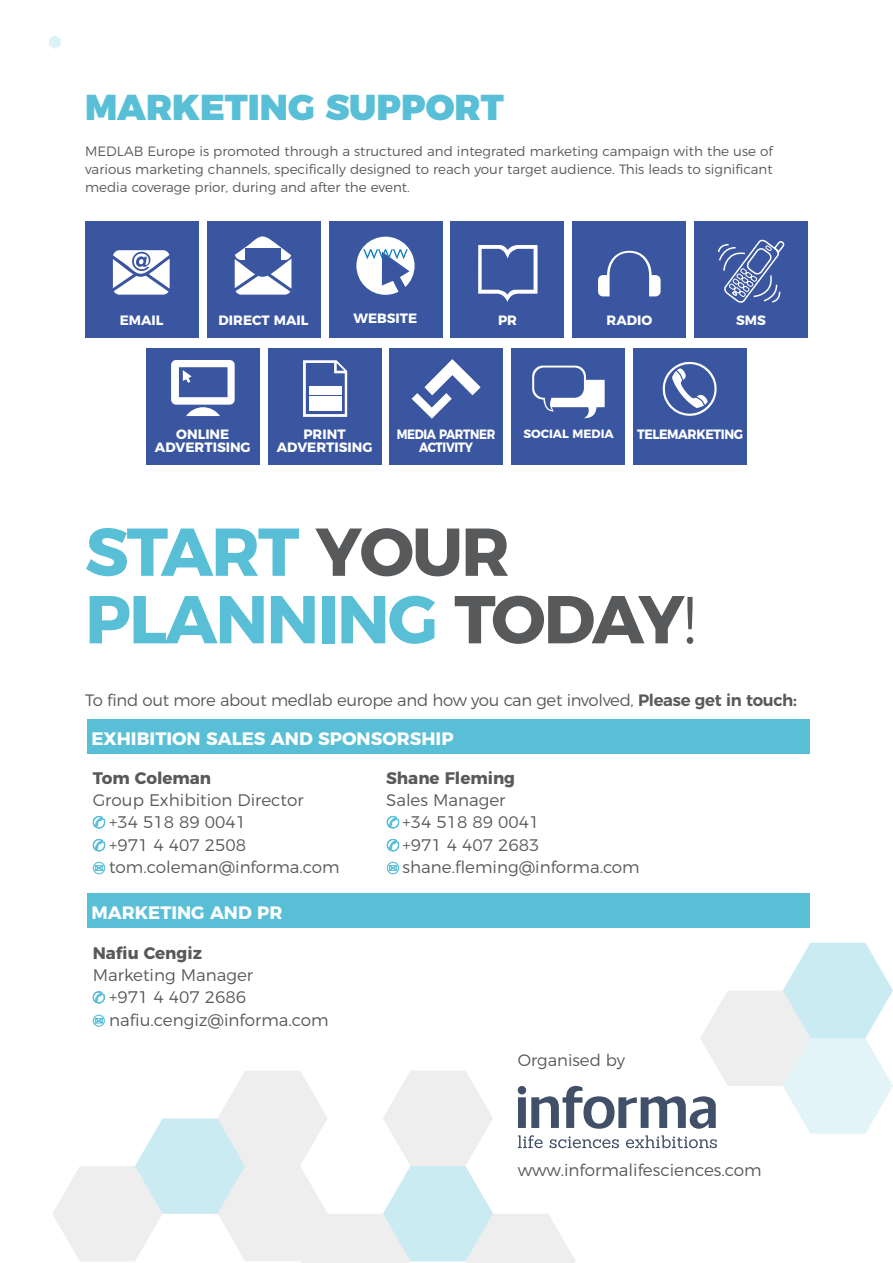
<style>
.page{position:relative;width:893px;height:1263px;background:#fff}
.page>*{position:absolute;margin:0;border:0;box-sizing:border-box;transform-origin:0 0}
.t1{font:700 67.5px/67.5px "Montserrat";letter-spacing:-.03em;color:#59bfd6}
.t2{font:900 36px "Montserrat";color:#59bfd6}
.t3{font:700 18px "Montserrat";color:#fff}
.t4{font:300 16.8px/22.4px "Montserrat";color:#58595b}
.t5{font:700 16.8px "Montserrat";color:#58595b}
.t6{font:300 16.5px "Montserrat";letter-spacing:-.02em;color:#58595b}
.t7{font:300 16.5px "Montserrat";color:#58595b}
.t8{font:300 13.5px/18px "Montserrat";color:#58595b;text-align:justify}
.t9{font:700 13.5px/13.5px "Montserrat";color:#fff;text-align:center}
.t10{font:700 13.5px/13.5px "Montserrat";letter-spacing:-.03em;color:#fff;text-align:center;scale:.88 1}
.t11{font:700 13.5px "Montserrat";letter-spacing:-.03em;color:#fff;scale:.93 1}
.t12{font:700 12px "Montserrat";color:#fff}
.s1{color:#58595b}
.s2{font-weight:300;color:#58595b}
.s3{font-weight:600}
</style>
<div class="page">
<div style="left:87px;top:720px;width:723px;height:34px;background:#59bfd6"></div>
<div style="left:87px;top:893px;width:723px;height:34px;background:#59bfd6"></div>
<div style="left:387px;top:862px;width:12px;height:12px;border:1px solid #5bbfd6;border-radius:50%"></div>
<svg style="left:388px;top:865px;width:10px;height:6px"></svg>
<svg style="left:386px;top:815px;width:14px;height:14px"></svg>
<svg style="left:386px;top:838px;width:14px;height:14px"></svg>
<div style="left:93px;top:862px;width:12px;height:12px;border:1px solid #5bbfd6;border-radius:50%"></div>
<svg style="left:94px;top:865px;width:10px;height:6px"></svg>
<svg style="left:92px;top:815px;width:14px;height:14px"></svg>
<svg style="left:92px;top:838px;width:14px;height:14px"></svg>
<div style="left:85px;top:221px;width:113px;height:117px;background:#3a56a0"></div>
<div style="left:207px;top:221px;width:113px;height:117px;background:#3a56a0"></div>
<div style="left:451px;top:221px;width:113px;height:117px;background:#3a56a0"></div>
<div style="left:573px;top:221px;width:113px;height:117px;background:#3a56a0"></div>
<div style="left:329px;top:221px;width:113px;height:117px;background:#3a56a0"></div>
<div style="left:695px;top:221px;width:113px;height:117px;background:#3a56a0"></div>
<div style="left:268px;top:348px;width:113px;height:117px;background:#3a56a0"></div>
<div style="left:390px;top:348px;width:113px;height:117px;background:#3a56a0"></div>
<div style="left:146px;top:348px;width:113px;height:117px;background:#3a56a0"></div>
<div style="left:512px;top:348px;width:113px;height:117px;background:#3a56a0"></div>
<div style="left:634px;top:348px;width:113px;height:117px;background:#3a56a0"></div>
<svg style="left:53px;top:943px;width:840px;height:320px"></svg>
<svg style="left:49px;top:35px;width:12px;height:14px"></svg>
<svg style="left:113px;top:250px;width:57px;height:45px"></svg>
<svg style="left:235px;top:236px;width:56px;height:59px"></svg>
<svg style="left:356px;top:237px;width:59px;height:58px"></svg>
<svg style="left:478px;top:245px;width:59px;height:57px"></svg>
<svg style="left:598px;top:251px;width:63px;height:45px"></svg>
<svg style="left:717px;top:239px;width:68px;height:64px"></svg>
<svg style="left:171px;top:360px;width:64px;height:56px"></svg>
<svg style="left:303px;top:360px;width:44px;height:57px"></svg>
<div style="left:309px;top:396px;width:33px;height:14px;background:#fff"></div>
<div style="left:309px;top:386px;width:33px;height:9px;background:#fff"></div>
<svg style="left:412px;top:359px;width:69px;height:60px"></svg>
<svg style="left:532px;top:366px;width:73px;height:52px"></svg>
<svg style="left:662px;top:361px;width:55px;height:55px"></svg>
<h2 class="t2" style="left:85px;top:77px;width:420px">MARKETING SUPPORT</h2>
<p class="t8" style="left:85px;top:141px;width:689px">MEDLAB Europe is promoted through a structured and integrated marketing campaign with the use of various marketing channels, specifically designed to reach your target audience. This leads to significant media coverage prior, during and after the event.</p>
<p class="t9" style="left:120px;top:312px;width:45px">EMAIL</p>
<p class="t9" style="left:219px;top:312px;width:91px">DIRECT MAIL</p>
<p class="t9" style="left:353px;top:310px;width:65px">WEBSITE</p>
<p class="t9" style="left:498px;top:312px;width:20px">PR</p>
<p class="t9" style="left:607px;top:312px;width:47px">RADIO</p>
<p class="t9" style="left:736px;top:312px;width:31px">SMS</p>
<p class="t9" style="left:155px;top:426px;width:97px">ONLINE<br>ADVERTISING</p>
<p class="t12" style="left:523px;top:423px;width:92px">SOCIAL MEDIA</p>
<p class="t11" style="left:637px;top:423px;width:116px">TELEMARKETING</p>
<p class="t9" style="left:277px;top:426px;width:97px">PRINT<br>ADVERTISING</p>
<p class="t10" style="left:397px;top:426px;width:114px">MEDIA PARTNER<br>ACTIVITY</p>
<h1 class="t1" style="left:85px;top:513px;width:613px">START <span class="s1">YOUR<br></span>PLANNING <span class="s1">TODAY</span><span class="s2">!</span></h1>
<p class="t6" style="left:85px;top:687px;width:713px">To find out more about medlab europe and how you can get involved, <span class="s3">Please get in touch:</span></p>
<h3 class="t3" style="left:91px;top:724px;width:364px">EXHIBITION SALES AND SPONSORSHIP</h3>
<p class="t5" style="left:93px;top:764px;width:120px">Tom Coleman</p>
<p class="t4" style="left:109px;top:787px;width:232px;text-indent:-17px">Group Exhibition Director<br>+34 518 89 0041<br>+971 4 407 2508 tom.coleman@informa.com</p>
<h3 class="t3" style="left:91px;top:898px;width:193px">MARKETING AND PR</h3>
<p class="t5" style="left:93px;top:939px;width:111px">Nafiu Cengiz</p>
<p class="t4" style="left:109px;top:962px;width:221px;text-indent:-17px">Marketing Manager<br>+971 4 407 2686 nafiu.cengiz@informa.com</p>
<p class="t5" style="left:386px;top:764px;width:131px">Shane Fleming</p>
<p class="t4" style="left:403px;top:787px;width:239px;text-indent:-17px">Sales Manager<br>+34 518 89 0041<br>+971 4 407 2683 shane.fleming@informa.com</p>
<p class="t7" style="left:518px;top:1047px;width:109px">Organised by</p>
<p class="t4" style="left:518px;top:1157px;width:245px">www.informalifesciences.com</p>
</div>
